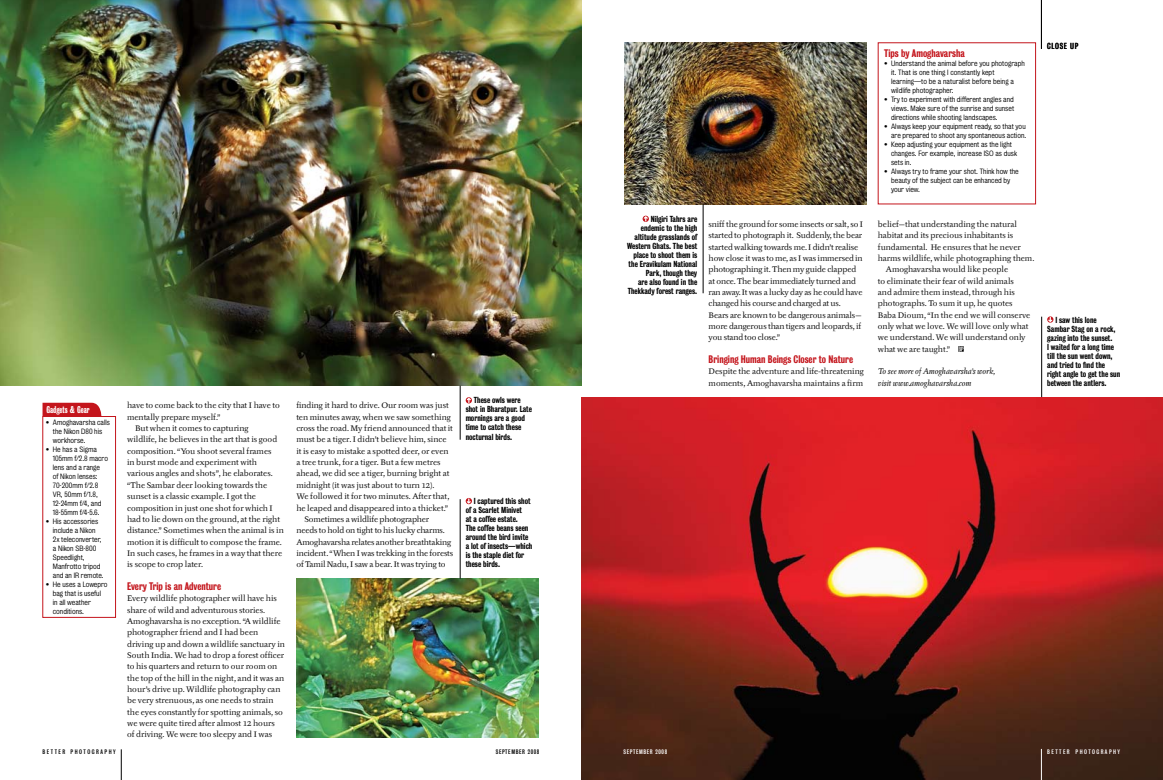
<style>
.page{position:relative;width:1163px;height:780px;background:#fff}
.page>*{position:absolute;margin:0;border:0;box-sizing:border-box;transform-origin:0 0}
.t1{font:10px "Bureau Grotesque Three Five";color:#c4151c}
.t2{font:9px "Bureau Grotesque One Five";color:#fff}
.t3{font:8px/11.3px "Tyfa ITC";color:#000}
.t4{font:8px/9px "Bureau Grotesque Three Five";color:#000}
.t5{font:italic 8px/11.3px "Tyfa ITC";color:#000}
.t6{font:8px "Bureau Grotesque Three Three";letter-spacing:.09em;color:#000}
.t7{font:7px/9px "Bureau Grotesque Five One";color:#000}
.t8{font:6px "Bureau Grotesque Three Three";letter-spacing:.25em;color:#000}
.t9{font:6px "Bureau Grotesque Three Three";letter-spacing:.245em;color:#fff}
.t10{font:6px "Bureau Grotesque Three Three";letter-spacing:.11em;color:#000}
.t11{font:6px "Bureau Grotesque Three Three";letter-spacing:.11em;color:#fff}
</style>
<div class="page">
<hr style="left:121px;top:749px;width:1px;height:31px;background:#000">
<img style="left:581px;top:397px;width:581px;height:383px">
<hr style="left:1041px;top:0;width:1px;height:49px;background:#000">
<img style="left:0;top:0;width:581px;height:386px">
<img style="left:296px;top:578px;width:243px;height:159px">
<svg style="left:958px;top:346px;width:5px;height:5px"></svg>
<div style="left:42px;top:416px;width:74px;height:201px;border:1px solid #c4151c"></div>
<svg style="left:42px;top:403px;width:59px;height:13px"></svg>
<img style="left:624px;top:43px;width:242px;height:161px">
<svg style="left:465px;top:498px;width:7px;height:6px"></svg>
<hr style="left:460px;top:499px;width:1px;height:79px;background:#000">
<svg style="left:465px;top:397px;width:7px;height:6px"></svg>
<hr style="left:460px;top:386px;width:1px;height:53px;background:#000">
<svg style="left:1047px;top:316px;width:6px;height:7px"></svg>
<hr style="left:1041px;top:316px;width:1px;height:81px;background:#000">
<svg style="left:642px;top:216px;width:6px;height:6px"></svg>
<hr style="left:702px;top:204px;width:1px;height:89px;background:#000">
<hr style="left:1041px;top:748px;width:1px;height:32px;background:#fff">
<p class="t2" style="left:46px;top:404px;width:45px">Gadgets &amp; Gear</p>
<p class="t7" style="left:53px;top:418px;width:59px;text-indent:-7px">• Amoghavarsha calls the Nikon D80 his workhorse.</p>
<p class="t7" style="left:53px;top:445px;width:57px;text-indent:-7px">• He has a Sigma<br>105mm f/2.8 macro lens and a range<br>of Nikon lenses:<br>70-200mm f/2.8<br>VR, 50mm f/1.8,<br>12-24mm f/4, and<br>18-55mm f/4-5.6.</p>
<p class="t7" style="left:53px;top:517px;width:52px;text-indent:-7px">• His accessories include a Nikon<br>2x teleconverter, a Nikon SB-800<br>Speedlight,<br>Manfrotto tripod and an IR remote.</p>
<p class="t7" style="left:53px;top:580px;width:56px;text-indent:-7px">• He uses a Lowepro bag that is useful in all weather conditions.</p>
<p class="t3" style="left:127px;top:400px;width:154px">have to come back to the city that I have to</p>
<p class="t3" style="left:127px;top:411px;width:95px">mentally prepare myself.”</p>
<p class="t3" style="left:135px;top:423px;width:115px">But when it comes to capturing</p>
<p class="t3" style="left:127px;top:434px;width:152px">wildlife, he believes in the art that is good</p>
<p class="t3" style="left:127px;top:445px;width:146px">composition. “You shoot several frames</p>
<p class="t3" style="left:127px;top:457px;width:131px">in burst mode and experiment with</p>
<p class="t3" style="left:127px;top:468px;width:147px">various angles and shots”, he elaborates.</p>
<p class="t3" style="left:127px;top:479px;width:141px">“The Sambar deer looking towards the</p>
<p class="t3" style="left:127px;top:491px;width:130px">sunset is a classic example. I got the</p>
<p class="t3" style="left:127px;top:502px;width:147px">composition in just one shot for which I</p>
<p class="t3" style="left:127px;top:513px;width:154px">had to lie down on the ground, at the right</p>
<p class="t3" style="left:127px;top:525px;width:158px">distance.” Sometimes when the animal is in</p>
<p class="t3" style="left:127px;top:536px;width:156px">motion it is difficult to compose the frame.</p>
<p class="t3" style="left:127px;top:547px;width:156px">In such cases, he frames in a way that there</p>
<p class="t3" style="left:127px;top:559px;width:77px">is scope to crop later.</p>
<p class="t1" style="left:127px;top:580px;width:95px">Every Trip is an Adventure</p>
<p class="t3" style="left:127px;top:593px;width:159px">Every wildlife photographer will have his share of wild and adventurous stories.<br>Amoghavarsha is no exception. “A wildlife photographer friend and I had been driving up and down a wildlife sanctuary in South India. We had to drop a forest officer to his quarters and return to our room on the top of the hill in the night, and it was an hour’s drive up. Wildlife photography can be very strenuous, as one needs to strain the eyes constantly for spotting animals, so we were quite tired after almost 12 hours<br>of driving. We were too sleepy and I was</p>
<p class="t3" style="left:296px;top:400px;width:154px">finding it hard to drive. Our room was just</p>
<p class="t3" style="left:296px;top:411px;width:156px">ten minutes away, when we saw something</p>
<p class="t3" style="left:296px;top:423px;width:158px">cross the road. My friend announced that it</p>
<p class="t3" style="left:296px;top:434px;width:152px">must be a tiger. I didn’t believe him, since</p>
<p class="t3" style="left:296px;top:445px;width:154px">it is easy to mistake a spotted deer, or even</p>
<p class="t3" style="left:296px;top:457px;width:146px">a tree trunk, for a tiger. But a few metres</p>
<p class="t3" style="left:296px;top:468px;width:154px">ahead, we did see a tiger, burning bright at</p>
<p class="t3" style="left:296px;top:479px;width:139px">midnight (it was just about to turn 12).</p>
<p class="t3" style="left:296px;top:491px;width:154px">We followed it for two minutes. After that,</p>
<p class="t3" style="left:296px;top:502px;width:153px">he leaped and disappeared into a thicket.”</p>
<p class="t3" style="left:304px;top:513px;width:126px">Sometimes a wildlife photographer</p>
<p class="t3" style="left:296px;top:525px;width:150px">needs to hold on tight to his lucky charms.</p>
<p class="t3" style="left:296px;top:536px;width:156px">Amoghavarsha relates another breathtaking</p>
<p class="t3" style="left:296px;top:547px;width:158px">incident. “When I was trekking in the forests</p>
<p class="t3" style="left:296px;top:559px;width:151px">of Tamil Nadu, I saw a bear. It was trying to</p>
<p class="t4" style="left:465px;top:396px;width:68px;text-indent:8px">These owls were shot in Bharatpur. Late mornings are a good time to catch these nocturnal birds.</p>
<p class="t4" style="left:465px;top:496px;width:68px;text-indent:8px">I captured this shot of a Scarlet Minivet<br>at a coffee estate.<br>The coffee beans seen around the bird invite a lot of insects—which is the staple diet for these birds.</p>
<p class="t8" style="left:42px;top:748px;width:75px">BETTER PHOTOGRAPHY</p>
<p class="t10" style="left:495px;top:748px;width:45px">SEPTEMBER 2008</p>
<p class="t4" style="left:627px;top:214px;width:72px;text-align:right">Nilgiri Tahrs are endemic to the high altitude grasslands of<br>Western Ghats. The best place to shoot them is the Eravikulam National<br>Park, though they<br>are also found in the<br>Thekkady forest ranges.</p>
<p class="t3" style="left:708px;top:219px;width:156px">sniff the ground for some insects or salt, so I started to photograph it. Suddenly, the bear started walking towards me. I didn’t realise how close it was to me, as I was immersed in photographing it. Then my guide clapped at once. The bear immediately turned and ran away. It was a lucky day as he could have changed his course and charged at us.<br>Bears are known to be dangerous animals— more dangerous than tigers and leopards, if you stand too close.”</p>
<p class="t1" style="left:708px;top:353px;width:146px">Bringing Human Beings Closer to Nature</p>
<p class="t3" style="left:708px;top:366px;width:157px">Despite the adventure and life-threatening moments, Amoghavarsha maintains a firm</p>
<p class="t1" style="left:883px;top:47px;width:82px">Tips by Amoghavarsha</p>
<p class="t7" style="left:890px;top:59px;width:135px;text-indent:-7px">• Understand the animal before you photograph it. That is one thing I constantly kept learning—to be a naturalist before being a wildlife photographer.</p>
<p class="t7" style="left:890px;top:95px;width:125px;text-align:justify;text-indent:-7px">• Try to experiment with different angles and views. Make sure of the sunrise and sunset directions while shooting landscapes.</p>
<p class="t7" style="left:883px;top:122px;width:144px;text-align:right">• Always keep your equipment ready, so that you are prepared to shoot any spontaneous action.</p>
<p class="t7" style="left:890px;top:140px;width:127px;text-indent:-7px">• Keep adjusting your equipment as the light changes. For example, increase ISO as dusk sets in.</p>
<p class="t7" style="left:890px;top:167px;width:129px;text-indent:-7px">• Always try to frame your shot. Think how the beauty of the subject can be enhanced by your view.</p>
<p class="t3" style="left:877px;top:219px;width:140px">belief—that understanding the natural</p>
<p class="t3" style="left:877px;top:230px;width:137px">habitat and its precious inhabitants is</p>
<p class="t3" style="left:877px;top:241px;width:144px">fundamental. He ensures that he never</p>
<p class="t3" style="left:877px;top:253px;width:158px">harms wildlife, while photographing them.</p>
<p class="t3" style="left:885px;top:264px;width:124px">Amoghavarsha would like people</p>
<p class="t3" style="left:877px;top:275px;width:137px">to eliminate their fear of wild animals</p>
<p class="t3" style="left:877px;top:287px;width:139px">and admire them instead, through his</p>
<p class="t3" style="left:877px;top:298px;width:136px">photographs. To sum it up, he quotes</p>
<p class="t3" style="left:877px;top:309px;width:154px">Baba Dioum, “In the end we will conserve</p>
<p class="t3" style="left:877px;top:321px;width:152px">only what we love. We will love only what</p>
<p class="t3" style="left:877px;top:332px;width:149px">we understand. We will understand only</p>
<p class="t3" style="left:877px;top:343px;width:74px">what we are taught.”</p>
<p class="t5" style="left:877px;top:366px;width:118px">To see more of Amoghavarsha’s work, visit www.amoghavarsha.com</p>
<p class="t6" style="left:1046px;top:41px;width:32px">CLOSE UP</p>
<p class="t4" style="left:1046px;top:315px;width:74px;text-indent:8px">I saw this lone<br>Sambar Stag on a rock, gazing into the sunset.<br>I waited for a long time till the sun went down, and tried to find the right angle to get the sun between the antlers.</p>
<p class="t11" style="left:623px;top:748px;width:45px">SEPTEMBER 2008</p>
<p class="t9" style="left:1046px;top:748px;width:74px">BETTER PHOTOGRAPHY</p>
</div>
